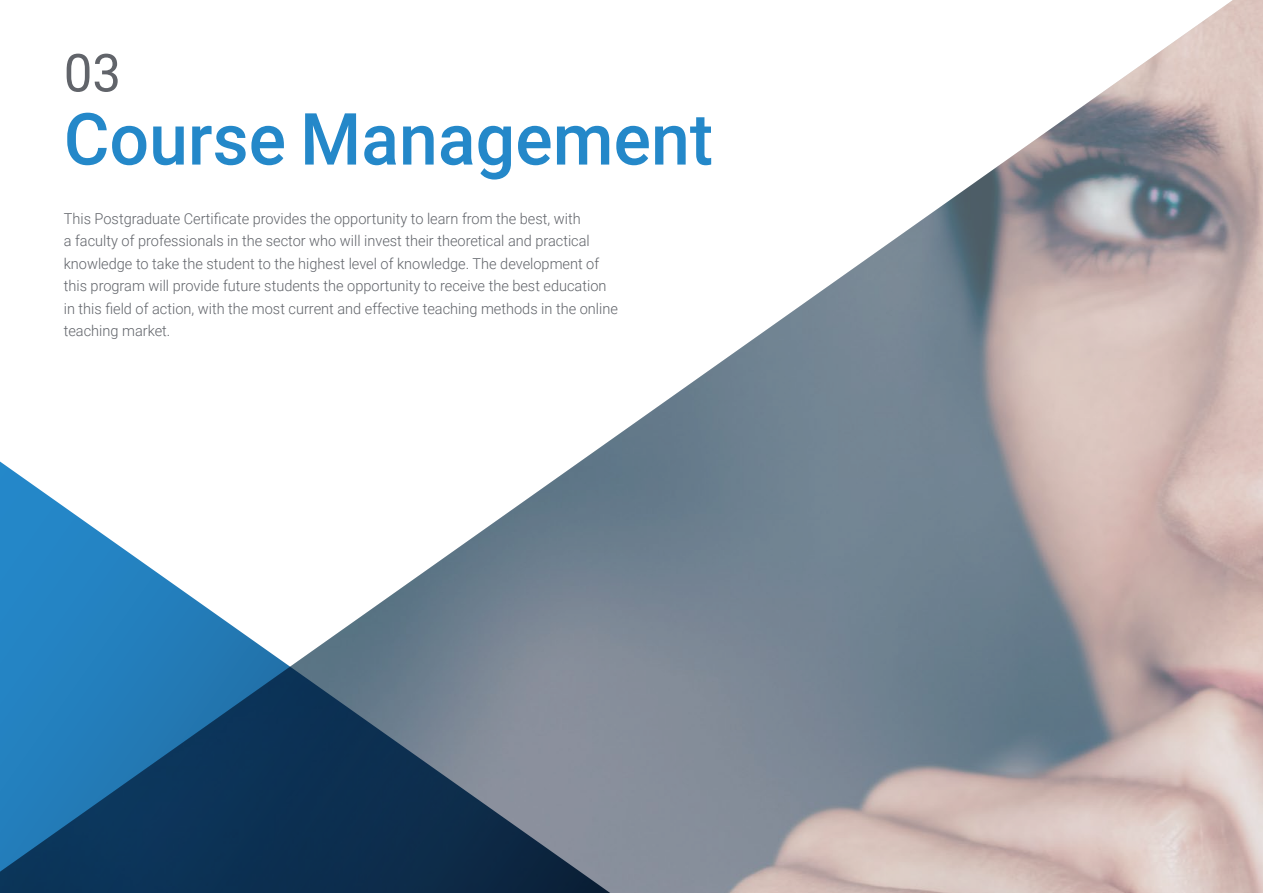
<style>
.page{position:relative;width:1263px;height:893px;background:#fff}
.page>*{position:absolute;margin:0;border:0;box-sizing:border-box;transform-origin:0 0}
.t1{font:500 72px "Roboto";color:#2488c9}
.t2{font:52.5px "Roboto";color:#61646a}
.t3{font:300 15px/22.5px "Roboto";color:#61646a}
</style>
<div class="page">
<img style="left:602px;top:0;width:661px;height:893px">
<svg style="left:0;top:446px;width:640px;height:447px"></svg>
<h2 class="t2" style="left:64px;top:36px;width:59px">03</h2>
<h1 class="t1" style="left:64px;top:89px;width:651px">Course Management</h1>
<p class="t3" style="left:64px;top:207px;width:556px">This Postgraduate Certificate provides the opportunity to learn from the best, with<br>a faculty of professionals in the sector who will invest their theoretical and practical knowledge to take the student to the highest level of knowledge. The development of this program will provide future students the opportunity to receive the best education in this field of action, with the most current and effective teaching methods in the online teaching market.</p>
</div>
